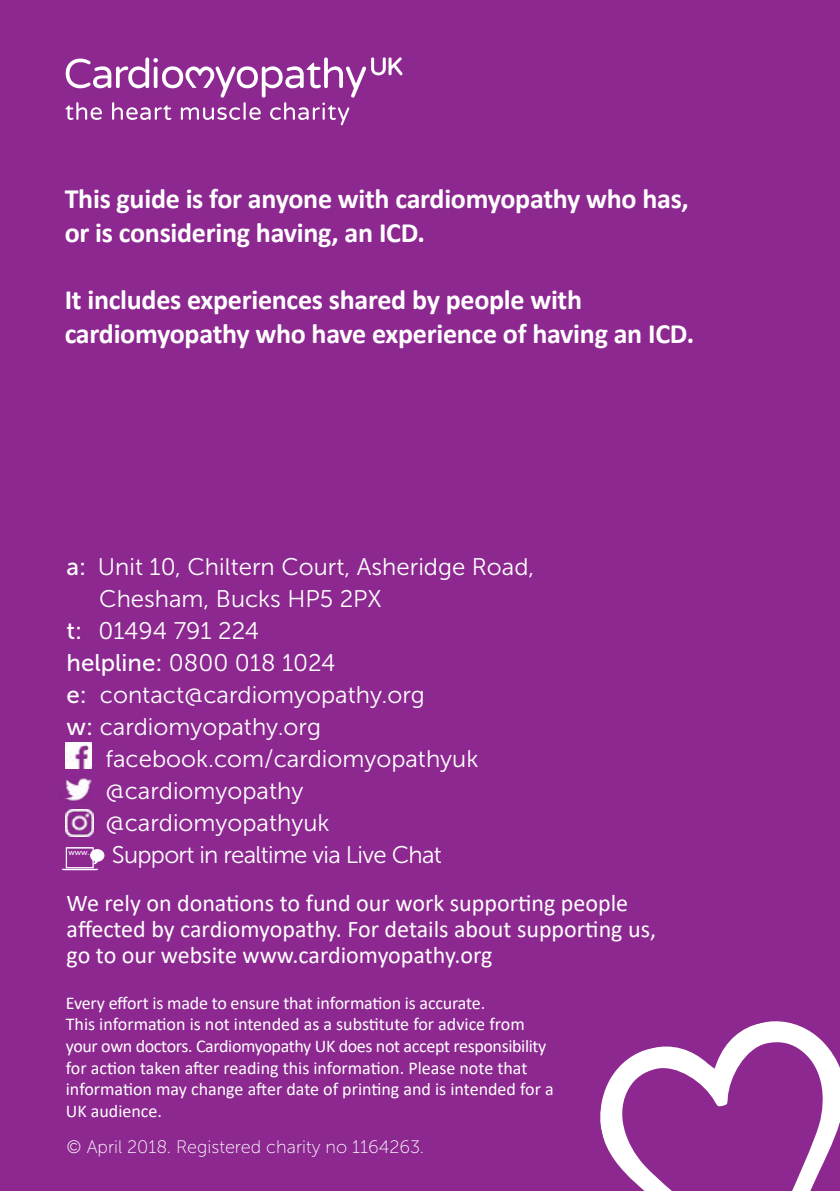
<style>
.page{position:relative;width:840px;height:1191px;background:#fff}
.page>*{position:absolute;margin:0;border:0;box-sizing:border-box;transform-origin:0 0}
.t1{font:700 28px/33.6px "Calibri";letter-spacing:-.01em;color:#fff}
.t2{font:24px "Museo Sans 300";color:#fff}
.t3{font:24px/26px "Calibri";color:#fff}
.t4{font:24px "Museo Sans 300";letter-spacing:-.03em;color:#fff}
.t5{font:18px/21.6px "Calibri";letter-spacing:-.01em;color:#fff}
.t6{font:18px "Museo Sans 100";color:#fff}
.t7{font:7.8px "Museo Sans 500";color:#fff}
.s1{font-family:"Museo Sans 500"}
</style>
<div class="page">
<div style="left:0;top:0;width:839px;height:1191px;background:#8d2890"></div>
<svg style="left:65px;top:57px;width:337px;height:68px"></svg>
<svg style="left:600px;top:1021px;width:239px;height:170px"></svg>
<svg style="left:62px;top:847px;width:42px;height:23px"></svg>
<img style="left:66px;top:742px;width:25px;height:26px">
<img style="left:66px;top:811px;width:27px;height:25px">
<img style="left:60px;top:768px;width:32px;height:43px">
<h1 class="t1" style="left:65px;top:182px;width:625px">This guide is for anyone with cardiomyopathy who has, or is considering having, an ICD.</h1>
<h1 class="t1" style="left:65px;top:282px;width:630px">It includes experiences shared by people with cardiomyopathy who have experience of having an ICD.</h1>
<h2 class="t2" style="left:67px;top:553px;width:469px"><span class="s1">a:</span> Unit 10, Chiltern Court, Asheridge Road,</h2>
<h2 class="t2" style="left:99px;top:585px;width:284px">Chesham, Bucks HP5 2PX</h2>
<h2 class="t2" style="left:67px;top:617px;width:194px"><span class="s1">t:</span> 01494 791 224</h2>
<h2 class="t2" style="left:67px;top:649px;width:270px"><span class="s1">helpline:</span> 0800 018 1024</h2>
<h2 class="t2" style="left:67px;top:681px;width:359px"><span class="s1">e:</span> contact@cardiomyopathy.org</h2>
<h2 class="t2" style="left:67px;top:713px;width:256px"><span class="s1">w:</span> cardiomyopathy.org</h2>
<h2 class="t2" style="left:105px;top:745px;width:374px">facebook.com/cardiomyopathyuk</h2>
<h2 class="t2" style="left:105px;top:777px;width:199px">@cardiomyopathy</h2>
<h2 class="t2" style="left:105px;top:809px;width:225px">@cardiomyopathyuk</h2>
<h2 class="t4" style="left:112px;top:841px;width:331px">Support in realtime via Live Chat</h2>
<p class="t7" style="left:68px;top:848px;width:22px">www.</p>
<h2 class="t3" style="left:67px;top:890px;width:590px">We rely on donations to fund our work supporting people affected by cardiomyopathy. For details about supporting us, go to our website www.cardiomyopathy.org</h2>
<p class="t5" style="left:66px;top:991px;width:489px">Every effort is made to ensure that information is accurate.<br>This information is not intended as a substitute for advice from your own doctors. Cardiomyopathy UK does not accept responsibility for action taken after reading this information. Please note that information may change after date of printing and is intended for a UK audience.</p>
<p class="t6" style="left:67px;top:1137px;width:359px">© April 2018. Registered charity no 1164263.</p>
</div>
